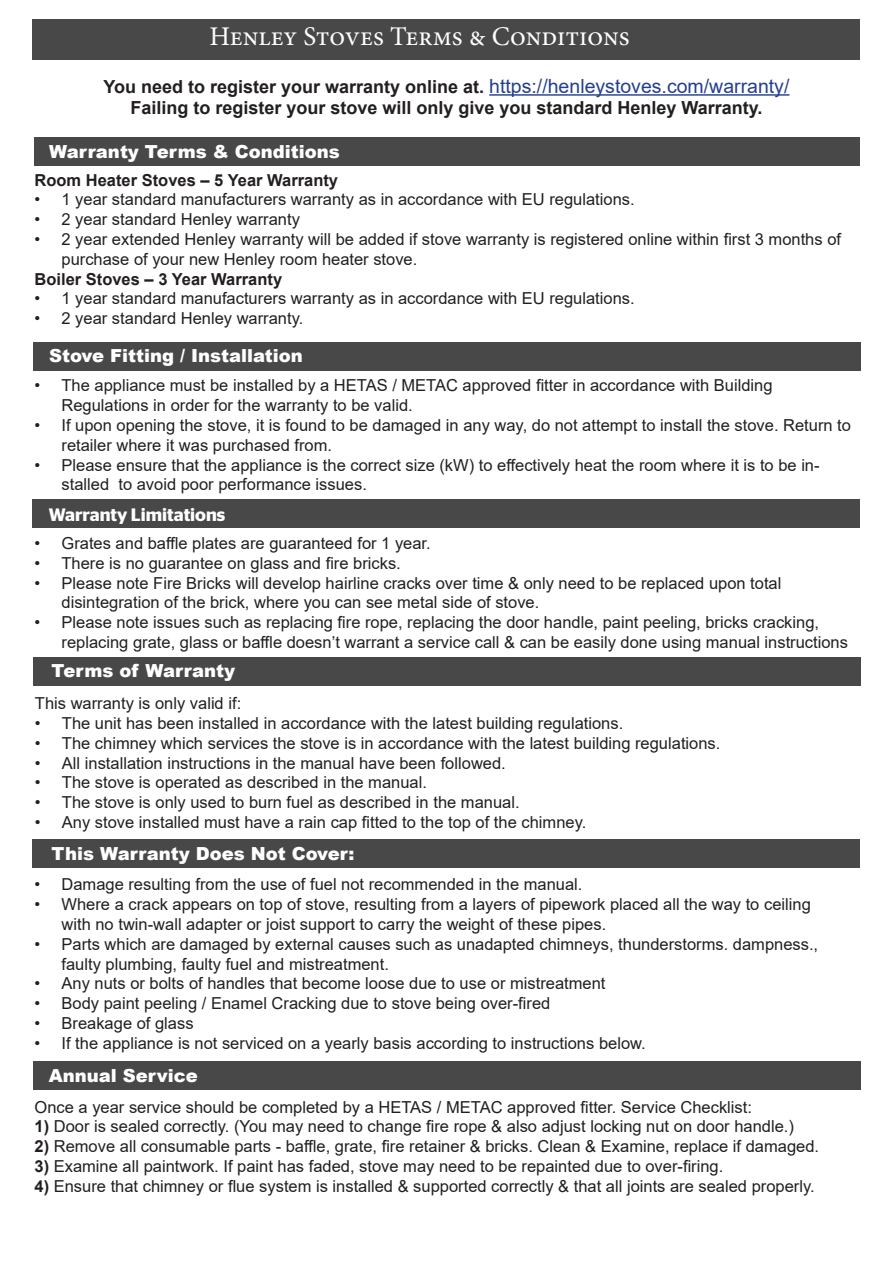
<style>
.page{position:relative;width:893px;height:1263px;background:#fff}
.page>*{position:absolute;margin:0;border:0;box-sizing:border-box;transform-origin:0 0}
.t1{font:27px "Minion Pro";color:#fff}
.t2{font:700 18px "Arial";color:#231f20}
.t3{font:900 18px "Arial";color:#fff}
.t4{font:600 18px "Stag Sans";color:#fff}
.t5{font:16.5px/19.8px "Arial";color:#231f20}
.t6{font:700 16.5px "Arial";color:#231f20}
.s1{font-weight:400;font-size:19.5px;color:#253f8e}
.s2{font-weight:700}
</style>
<div class="page">
<div style="left:32px;top:19px;width:828px;height:41px;background:#484848"></div>
<hr style="left:489px;top:94px;width:300px;height:2px;background:#253f8e">
<div style="left:35px;top:137px;width:825px;height:28px;background:#484848"></div>
<div style="left:33px;top:342px;width:827px;height:29px;background:#484848"></div>
<div style="left:33px;top:657px;width:827px;height:29px;background:#484848"></div>
<div style="left:32px;top:839px;width:828px;height:29px;background:#484848"></div>
<div style="left:32px;top:499px;width:828px;height:29px;background:#484848"></div>
<div style="left:33px;top:1061px;width:827px;height:28px;background:#484848"></div>
<p class="t1" style="left:209px;top:19px;width:422px">Henley Stoves Terms &amp; Conditions</p>
<p class="t2" style="left:103px;top:74px;width:687px">You need to register your warranty online at. <span class="s1">https://henleystoves.com/warranty/</span></p>
<p class="t2" style="left:130px;top:95px;width:634px">Failing to register your stove will only give you standard Henley Warranty.</p>
<p class="t3" style="left:49px;top:138px;width:292px">Warranty Terms &amp; Conditions</p>
<p class="t6" style="left:35px;top:168px;width:305px">Room Heater Stoves – 5 Year Warranty</p>
<p class="t5" style="left:35px;top:190px;width:602px">• 1 year standard manufacturers warranty as in accordance with EU regulations.</p>
<p class="t5" style="left:35px;top:209px;width:267px">• 2 year standard Henley warranty</p>
<p class="t5" style="left:62px;top:229px;width:781px;text-indent:-27px">• 2 year extended Henley warranty will be added if stove warranty is registered online within first 3 months of purchase of your new Henley room heater stove.</p>
<p class="t6" style="left:35px;top:267px;width:249px">Boiler Stoves – 3 Year Warranty</p>
<p class="t5" style="left:35px;top:289px;width:602px">• 1 year standard manufacturers warranty as in accordance with EU regulations.</p>
<p class="t5" style="left:35px;top:308px;width:270px">• 2 year standard Henley warranty.</p>
<p class="t3" style="left:49px;top:342px;width:255px">Stove Fitting / Installation</p>
<p class="t5" style="left:62px;top:375px;width:713px;text-indent:-27px">• The appliance must be installed by a HETAS / METAC approved fitter in accordance with Building<br>Regulations in order for the warranty to be valid.</p>
<p class="t5" style="left:62px;top:415px;width:791px;text-indent:-27px">• If upon opening the stove, it is found to be damaged in any way, do not attempt to install the stove. Return to retailer where it was purchased from.</p>
<p class="t5" style="left:62px;top:455px;width:760px;text-indent:-27px">• Please ensure that the appliance is the correct size (kW) to effectively heat the room where it is to be in&shy;stalled to avoid poor performance issues.</p>
<p class="t4" style="left:49px;top:504px;width:178px">Warranty Limitations</p>
<p class="t5" style="left:35px;top:533px;width:398px">• Grates and baffle plates are guaranteed for 1 year.</p>
<p class="t5" style="left:35px;top:553px;width:368px">• There is no guarantee on glass and fire bricks.</p>
<p class="t5" style="left:62px;top:573px;width:721px;text-indent:-27px">• Please note Fire Bricks will develop hairline cracks over time &amp; only need to be replaced upon total disintegration of the brick, where you can see metal side of stove.</p>
<p class="t5" style="left:62px;top:612px;width:788px;text-indent:-27px">• Please note issues such as replacing fire rope, replacing the door handle, paint peeling, bricks cracking, replacing grate, glass or baffle doesn’t warrant a service call &amp; can be easily done using manual instructions</p>
<p class="t3" style="left:52px;top:658px;width:185px">Terms of Warranty</p>
<p class="t5" style="left:35px;top:693px;width:208px">This warranty is only valid if:</p>
<p class="t5" style="left:35px;top:713px;width:590px">• The unit has been installed in accordance with the latest building regulations.</p>
<p class="t5" style="left:35px;top:733px;width:687px">• The chimney which services the stove is in accordance with the latest building regulations.</p>
<p class="t5" style="left:35px;top:753px;width:472px">• All installation instructions in the manual have been followed.</p>
<p class="t5" style="left:35px;top:773px;width:394px">• The stove is operated as described in the manual.</p>
<p class="t5" style="left:35px;top:792px;width:486px">• The stove is only used to burn fuel as described in the manual.</p>
<p class="t5" style="left:35px;top:812px;width:553px">• Any stove installed must have a rain cap fitted to the top of the chimney.</p>
<p class="t3" style="left:52px;top:841px;width:304px">This Warranty Does Not Cover:</p>
<p class="t5" style="left:35px;top:874px;width:549px">• Damage resulting from the use of fuel not recommended in the manual.</p>
<p class="t5" style="left:62px;top:894px;width:751px;text-indent:-27px">• Where a crack appears on top of stove, resulting from a layers of pipework placed all the way to ceiling with no twin-wall adapter or joist support to carry the weight of these pipes.</p>
<p class="t5" style="left:62px;top:934px;width:758px;text-indent:-27px">• Parts which are damaged by external causes such as unadapted chimneys, thunderstorms. dampness., faulty plumbing, faulty fuel and mistreatment.</p>
<p class="t5" style="left:35px;top:973px;width:572px">• Any nuts or bolts of handles that become loose due to use or mistreatment</p>
<p class="t5" style="left:35px;top:993px;width:517px">• Body paint peeling / Enamel Cracking due to stove being over-fired</p>
<p class="t5" style="left:35px;top:1013px;width:161px">• Breakage of glass</p>
<p class="t5" style="left:35px;top:1033px;width:613px">• If the appliance is not serviced on a yearly basis according to instructions below.</p>
<p class="t3" style="left:49px;top:1062px;width:151px">Annual Service</p>
<p class="t5" style="left:35px;top:1097px;width:719px">Once a year service should be completed by a HETAS / METAC approved fitter. Service Checklist:</p>
<p class="t5" style="left:35px;top:1117px;width:761px"><span class="s2">1)</span> Door is sealed correctly. (You may need to change fire rope &amp; also adjust locking nut on door handle.)</p>
<p class="t5" style="left:35px;top:1136px;width:786px"><span class="s2">2)</span> Remove all consumable parts - baffle, grate, fire retainer &amp; bricks. Clean &amp; Examine, replace if damaged.</p>
<p class="t5" style="left:35px;top:1156px;width:690px"><span class="s2">3)</span> Examine all paintwork. If paint has faded, stove may need to be repainted due to over-firing.</p>
<p class="t5" style="left:35px;top:1176px;width:782px"><span class="s2">4)</span> Ensure that chimney or flue system is installed &amp; supported correctly &amp; that all joints are sealed properly.</p>
</div>
